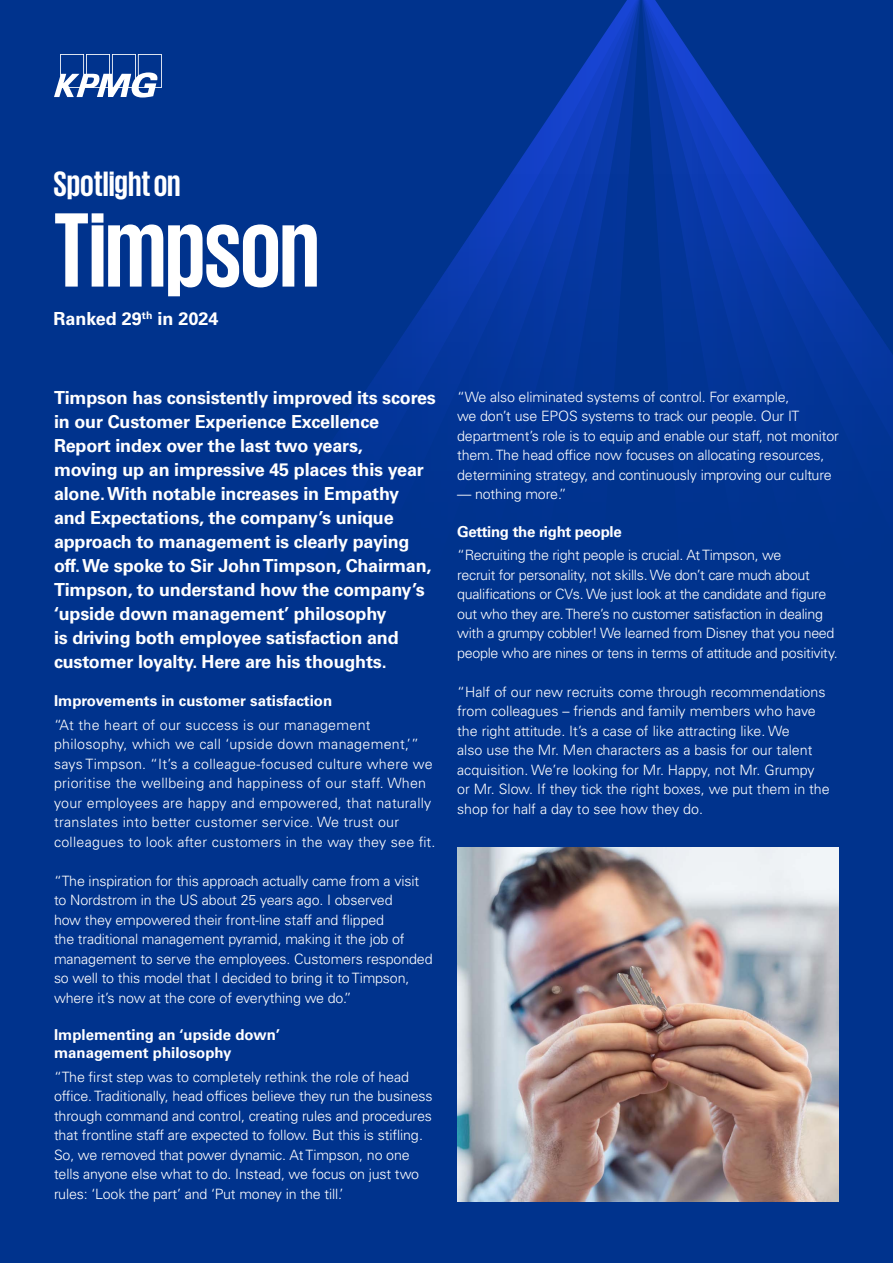
<style>
.page{position:relative;width:893px;height:1263px;background:#00338d}
.page>*{position:absolute;margin:0;border:0;box-sizing:border-box;transform-origin:0 0}
.t1{font:700 108px "KPMG";letter-spacing:-.015em;color:#fff}
.t2{font:700 36px "KPMG";color:#fff}
.t3{font:700 18px/24px "Univers LT Std";letter-spacing:-.01em;color:#fff}
.t4{font:700 15px/18px "Univers LT Std";color:#fff}
.t5{font:700 15px "Univers LT Std";letter-spacing:-.02em;color:#fff}
.t6{font:300 14.25px/19.5px "Univers LT Std";letter-spacing:-.01em;color:#fff}
.t7{font:300 14.25px/19.5px "Univers LT Std";letter-spacing:.02em;color:#fff}
</style>
<div class="page">
<svg style="left:511px;top:0;width:116px;height:174px"></svg>
<svg style="left:655px;top:0;width:117px;height:174px"></svg>
<svg style="left:347px;top:174px;width:546px;height:273px"></svg>
<svg style="left:54px;top:54px;width:108px;height:44px"></svg>
<img style="left:457px;top:848px;width:382px;height:354px">
<h2 class="t2" style="left:54px;top:166px;width:129px">Spotlight on</h2>
<h1 class="t1" style="left:54px;top:196px;width:268px">Timpson</h1>
<p class="t3" style="left:54px;top:306px;width:166px">Ranked 29<sup>th</sup> in 2024</p>
<p class="t3" style="left:54px;top:386px;width:383px">Timpson has consistently improved its scores in our Customer Experience Excellence Report index over the last two years,<br>moving up an impressive 45 places this year alone. With notable increases in Empathy<br>and Expectations, the company’s unique approach to management is clearly paying off. We spoke to Sir John Timpson, Chairman, Timpson, to understand how the company’s ‘upside down management’ philosophy<br>is driving both employee satisfaction and customer loyalty. Here are his thoughts.</p>
<p class="t4" style="left:54px;top:692px;width:280px">Improvements in customer satisfaction</p>
<p class="t7" style="left:54px;top:715px;width:383px">“At the heart of our success is our management philosophy, which we call ‘upside down management,’” says Timpson. “It’s a colleague-focused culture where we prioritise the wellbeing and happiness of our staff. When your employees are happy and empowered, that naturally translates into better customer service. We trust our colleagues to look after customers in the way they see fit.</p>
<p class="t6" style="left:54px;top:871px;width:380px">“The inspiration for this approach actually came from a visit to Nordstrom in the US about 25 years ago. I observed<br>how they empowered their front-line staff and flipped<br>the traditional management pyramid, making it the job of management to serve the employees. Customers responded so well to this model that I decided to bring it to Timpson, where it’s now at the core of everything we do.”</p>
<p class="t4" style="left:54px;top:1026px;width:228px">Implementing an ‘upside down’ management philosophy</p>
<p class="t6" style="left:54px;top:1067px;width:380px">“The first step was to completely rethink the role of head office. Traditionally, head offices believe they run the business through command and control, creating rules and procedures that frontline staff are expected to follow. But this is stifling.<br>So, we removed that power dynamic. At Timpson, no one tells anyone else what to do. Instead, we focus on just two rules: ‘Look the part’ and ‘Put money in the till.’</p>
<p class="t6" style="left:457px;top:387px;width:383px">“We also eliminated systems of control. For example,<br>we don’t use EPOS systems to track our people. Our IT department’s role is to equip and enable our staff, not monitor them. The head office now focuses on allocating resources, determining strategy, and continuously improving our culture</p>
<p class="t6" style="left:457px;top:484px;width:111px">— nothing more.”</p>
<p class="t5" style="left:457px;top:522px;width:166px">Getting the right people</p>
<p class="t6" style="left:457px;top:545px;width:382px">“Recruiting the right people is crucial. At Timpson, we<br>recruit for personality, not skills. We don’t care much about qualifications or CVs. We just look at the candidate and figure out who they are. There’s no customer satisfaction in dealing with a grumpy cobbler! We learned from Disney that you need people who are nines or tens in terms of attitude and positivity.</p>
<p class="t6" style="left:457px;top:682px;width:374px">“Half of our new recruits come through recommendations from colleagues – friends and family members who have the right attitude. It’s a case of like attracting like. We<br>also use the Mr. Men characters as a basis for our talent acquisition. We’re looking for Mr. Happy, not Mr. Grumpy or Mr. Slow. If they tick the right boxes, we put them in the shop for half a day to see how they do.</p>
</div>
